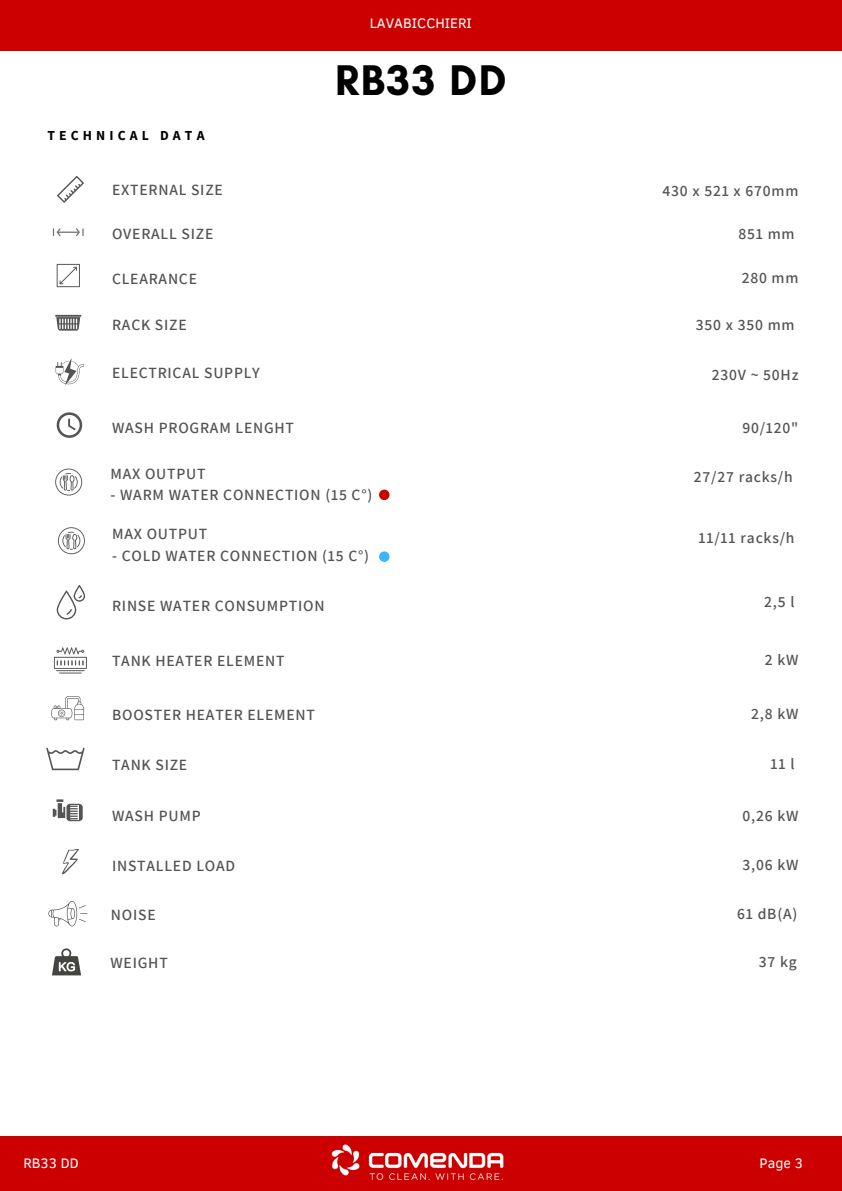
<style>
.page{position:relative;width:842px;height:1191px;background:#fff}
.page>*{position:absolute;margin:0;border:0;box-sizing:border-box;transform-origin:0 0}
.t1{font:700 43.7px "Glacial Indifference";letter-spacing:.035em;color:#000}
.t2{font:600 15.6px "Assistant";letter-spacing:.05em;color:#545454}
.t3{font:14.1px "Clear Sans";color:#fff}
.t4{font:700 13.8px "Source Sans Pro";letter-spacing:.3em;color:#000}
</style>
<div class="page">
<div style="left:0;top:1135px;width:842px;height:55px;background:#c00"></div>
<img style="left:322px;top:1135px;width:192px;height:45px">
<div style="left:0;top:0;width:842px;height:51px;background:#c00"></div>
<svg style="left:57px;top:176px;width:27px;height:27px"></svg>
<svg style="left:57px;top:264px;width:23px;height:23px"></svg>
<svg style="left:55px;top:315px;width:26px;height:15px"></svg>
<svg style="left:57px;top:412px;width:25px;height:26px"></svg>
<hr style="left:57px;top:231px;width:22px;height:2px;background:#737373">
<svg style="left:76px;top:228px;width:8px;height:8px"></svg>
<svg style="left:53px;top:228px;width:8px;height:8px"></svg>
<svg style="left:56px;top:358px;width:28px;height:27px"></svg>
<svg style="left:57px;top:585px;width:28px;height:34px"></svg>
<svg style="left:62px;top:849px;width:17px;height:25px"></svg>
<svg style="left:51px;top:696px;width:33px;height:24px"></svg>
<svg style="left:46px;top:747px;width:39px;height:23px"></svg>
<svg style="left:53px;top:799px;width:30px;height:22px"></svg>
<svg style="left:54px;top:647px;width:33px;height:26px"></svg>
<svg style="left:48px;top:901px;width:39px;height:25px"></svg>
<svg style="left:52px;top:948px;width:29px;height:27px"></svg>
<svg style="left:55px;top:468px;width:27px;height:27px"></svg>
<svg style="left:58px;top:527px;width:27px;height:27px"></svg>
<div style="left:379px;top:551px;width:11px;height:11px;background:#38b6ff;border-radius:50%"></div>
<div style="left:379px;top:489px;width:11px;height:11px;background:#c00;border-radius:50%"></div>
<p class="t3" style="left:370px;top:13px;width:104px">LAVABICCHIERI</p>
<p class="t4" style="left:47px;top:126px;width:159px">TECHNICAL DATA</p>
<p class="t2" style="left:112px;top:179px;width:112px">EXTERNAL SIZE</p>
<p class="t2" style="left:112px;top:223px;width:103px">OVERALL SIZE</p>
<p class="t2" style="left:112px;top:267px;width:86px">CLEARANCE</p>
<p class="t2" style="left:112px;top:314px;width:76px">RACK SIZE</p>
<p class="t2" style="left:112px;top:361px;width:149px">ELECTRICAL SUPPLY</p>
<p class="t2" style="left:112px;top:417px;width:183px">WASH PROGRAM LENGHT</p>
<p class="t1" style="left:335px;top:54px;width:173px">RB33 DD</p>
<p class="t2" style="left:110px;top:463px;width:97px">MAX OUTPUT</p>
<p class="t2" style="left:110px;top:484px;width:263px">- WARM WATER CONNECTION (15 C°)</p>
<p class="t2" style="left:112px;top:523px;width:97px">MAX OUTPUT</p>
<p class="t2" style="left:112px;top:545px;width:259px">- COLD WATER CONNECTION (15 C°)</p>
<p class="t2" style="left:112px;top:595px;width:214px">RINSE WATER CONSUMPTION</p>
<p class="t2" style="left:112px;top:650px;width:174px">TANK HEATER ELEMENT</p>
<p class="t2" style="left:112px;top:704px;width:204px">BOOSTER HEATER ELEMENT</p>
<p class="t2" style="left:112px;top:754px;width:77px">TANK SIZE</p>
<p class="t2" style="left:112px;top:805px;width:90px">WASH PUMP</p>
<p class="t2" style="left:112px;top:855px;width:125px">INSTALLED LOAD</p>
<p class="t2" style="left:111px;top:903px;width:46px">NOISE</p>
<p class="t2" style="left:110px;top:951px;width:59px">WEIGHT</p>
<p class="t2" style="left:662px;top:180px;width:137px">430 x 521 x 670mm</p>
<p class="t2" style="left:738px;top:223px;width:58px">851 mm</p>
<p class="t2" style="left:742px;top:267px;width:58px">280 mm</p>
<p class="t2" style="left:696px;top:314px;width:100px">350 x 350 mm</p>
<p class="t2" style="left:712px;top:364px;width:88px">230V ~ 50Hz</p>
<p class="t2" style="left:742px;top:417px;width:58px">90/120"</p>
<p class="t2" style="left:694px;top:466px;width:100px">27/27 racks/h</p>
<p class="t2" style="left:698px;top:527px;width:98px">11/11 racks/h</p>
<p class="t2" style="left:764px;top:591px;width:32px">2,5 l</p>
<p class="t2" style="left:765px;top:649px;width:35px">2 kW</p>
<p class="t2" style="left:751px;top:703px;width:49px">2,8 kW</p>
<p class="t2" style="left:770px;top:753px;width:26px">11 l</p>
<p class="t2" style="left:742px;top:804px;width:57px">0,26 kW</p>
<p class="t2" style="left:742px;top:854px;width:57px">3,06 kW</p>
<p class="t2" style="left:737px;top:902px;width:62px">61 dB(A)</p>
<p class="t2" style="left:759px;top:950px;width:39px">37 kg</p>
<p class="t3" style="left:23px;top:1153px;width:57px">RB33 DD</p>
<p class="t3" style="left:760px;top:1153px;width:45px">Page 3</p>
</div>
